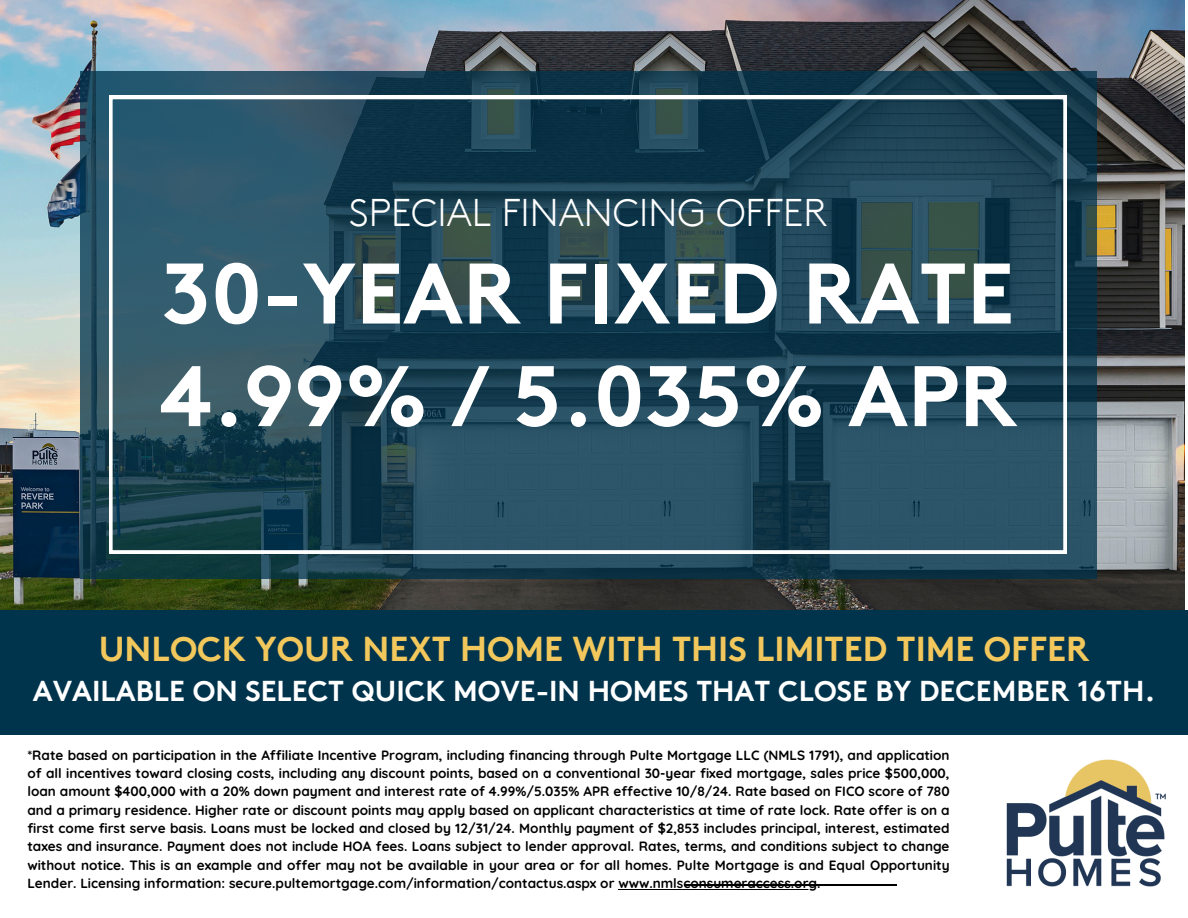
<style>
.page{position:relative;width:1188px;height:918px;background:#fff}
.page>*{position:absolute;margin:0;border:0;box-sizing:border-box;transform-origin:0 0}
.t1{font:700 85.65px "Brown TT";color:#fff}
.t2{font:300 38.55px "Brown TT";color:#fff}
.t3{font:700 34.5px "Brown TT";color:#f2c75c}
.t4{font:700 28.65px "Brown TT";color:#fff}
.t5{font:700 13.5px/18.5px "Quicksand";color:#000;text-align:justify}
</style>
<div class="page">
<img style="left:0;top:0;width:1184px;height:610px">
<img style="left:1006px;top:759px;width:160px;height:128px">
<hr style="left:685px;top:885px;width:211px;height:1px;background:#000">
<svg style="left:80px;top:71px;width:1016px;height:507px;background:#1e4557"></svg>
<svg style="left:109px;top:96px;width:958px;height:458px;background:#254b5c"></svg>
<div style="left:0;top:610px;width:1188px;height:125px;background:#00334c"></div>
<hr style="left:618px;top:889px;width:199px;height:1px;background:#000">
<p class="t2" style="left:349px;top:197px;width:480px">SPECIAL FINANCING OFFER</p>
<h4 class="t1" style="left:162px;top:259px;width:854px">30-YEAR FIXED RATE</h4>
<p class="t1" style="left:159px;top:362px;width:859px">4.99% / 5.035% APR</p>
<h1 class="t3" style="left:99px;top:635px;width:992px">UNLOCK YOUR NEXT HOME WITH THIS LIMITED TIME OFFER</h1>
<h3 class="t4" style="left:33px;top:680px;width:1124px">AVAILABLE ON SELECT QUICK MOVE-IN HOMES THAT CLOSE BY DECEMBER 16TH.</h3>
<h1 class="t5" style="left:27px;top:745px;width:924px">*Rate based on participation in the Affiliate Incentive Program, including financing through Pulte Mortgage LLC (NMLS 1791), and application of all incentives toward closing costs, including any discount points, based on a conventional 30-year fixed mortgage, sales price $500,000, loan amount $400,000 with a 20% down payment and interest rate of 4.99%/5.035% APR effective 10/8/24. Rate based on FICO score of 780 and a primary residence. Higher rate or discount points may apply based on applicant characteristics at time of rate lock. Rate offer is on a first come first serve basis. Loans must be locked and closed by 12/31/24. Monthly payment of $2,853 includes principal, interest, estimated taxes and insurance. Payment does not include HOA fees. Loans subject to lender approval. Rates, terms, and conditions subject to change without notice. This is an example and offer may not be available in your area or for all homes. Pulte Mortgage is and Equal Opportunity Lender. Licensing information: secure.pultemortgage.com/information/contactus.aspx or www.nmlsconsumeraccess.org.</h1>
</div>
